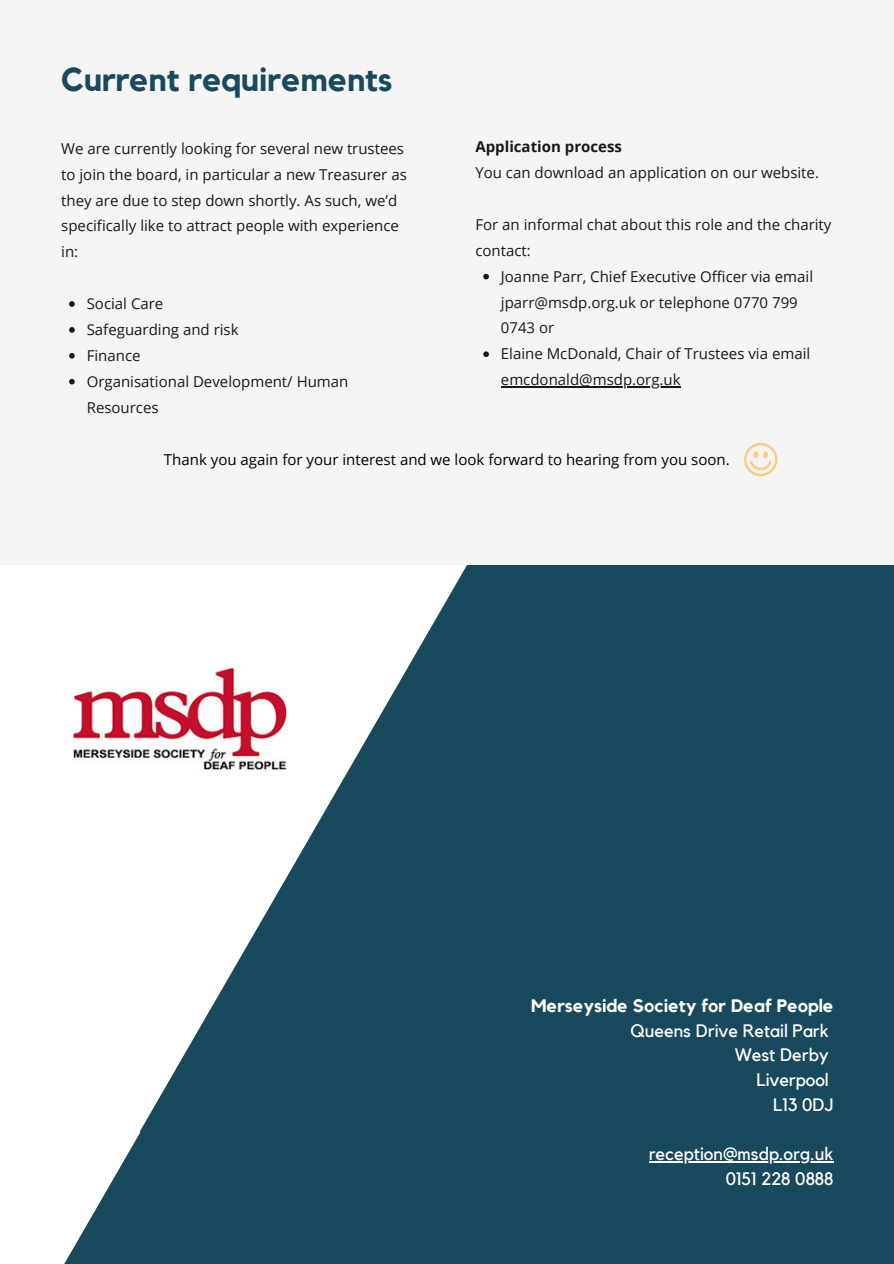
<style>
.page{position:relative;width:894px;height:1264px;background:#fff}
.page>*{position:absolute;margin:0;border:0;box-sizing:border-box;transform-origin:0 0}
.t1{font:700 33px "Kollektif";color:#19495d}
.t2{font:18px/24.8px "Kollektif";color:#fff;text-align:right}
.t3{font:15px/25.8px "Open Sans";color:#181818}
.t4{font:15px "Open Sans";color:#000}
.t5{font:700 15px "Open Sans";color:#181818}
.s1{font-weight:700}
</style>
<div class="page">
<svg style="left:230px;top:565px;width:239px;height:205px"></svg>
<div style="left:469px;top:560px;width:424px;height:703px;background:#19495d"></div>
<div style="left:0;top:0;width:893px;height:565px;background:#f5f5f5"></div>
<svg style="left:744px;top:443px;width:33px;height:33px"></svg>
<svg style="left:65px;top:770px;width:614px;height:493px;fill:#19495d"></svg>
<img style="left:73px;top:668px;width:213px;height:102px">
<svg style="left:483px;top:274px;width:6px;height:5px"></svg>
<svg style="left:483px;top:351px;width:6px;height:6px"></svg>
<hr style="left:501px;top:386px;width:179px;height:1px;background:#181818">
<hr style="left:648px;top:1161px;width:185px;height:1px;background:#fff">
<svg style="left:69px;top:301px;width:6px;height:6px"></svg>
<svg style="left:69px;top:327px;width:6px;height:6px"></svg>
<svg style="left:69px;top:353px;width:6px;height:5px"></svg>
<svg style="left:69px;top:379px;width:6px;height:5px"></svg>
<svg style="left:557px;top:1217px;width:122px;height:46px"></svg>
<p class="t1" style="left:61px;top:64px;width:333px">Current requirements</p>
<p class="t3" style="left:61px;top:135px;width:347px">We are currently looking for several new trustees to join the board, in particular a new Treasurer as they are due to step down shortly. As such, we’d specifically like to attract people with experience in:</p>
<p class="t3" style="left:87px;top:290px;width:78px">Social Care</p>
<p class="t3" style="left:87px;top:316px;width:153px">Safeguarding and risk</p>
<h2 class="t3" style="left:87px;top:342px;width:55px">Finance</h2>
<h2 class="t3" style="left:87px;top:368px;width:263px">Organisational Development/ Human<br>Resources</h2>
<p class="t5" style="left:475px;top:136px;width:148px">Application process</p>
<p class="t3" style="left:475px;top:159px;width:345px">You can download an application on our website.</p>
<p class="t3" style="left:475px;top:211px;width:357px">For an informal chat about this role and the charity contact:</p>
<p class="t3" style="left:501px;top:263px;width:313px">Joanne Parr, Chief Executive Officer via email jparr@msdp.org.uk or telephone 0770 799<br>0743 or</p>
<p class="t3" style="left:501px;top:340px;width:311px">Elaine McDonald, Chair of Trustees via email</p>
<p class="t3" style="left:501px;top:366px;width:181px">emcdonald@msdp.org.uk</p>
<p class="t4" style="left:164px;top:449px;width:567px">Thank you again for your interest and we look forward to hearing from you soon.</p>
<p class="t2" style="left:531px;top:993px;width:304px"><span class="s1">Merseyside Society for Deaf People<br></span>Queens Drive Retail Park<br>West Derby<br>Liverpool<br>L13 0DJ</p>
<p class="t2" style="left:648px;top:1142px;width:186px">reception@msdp.org.uk<br>0151 228 0888</p>
</div>
